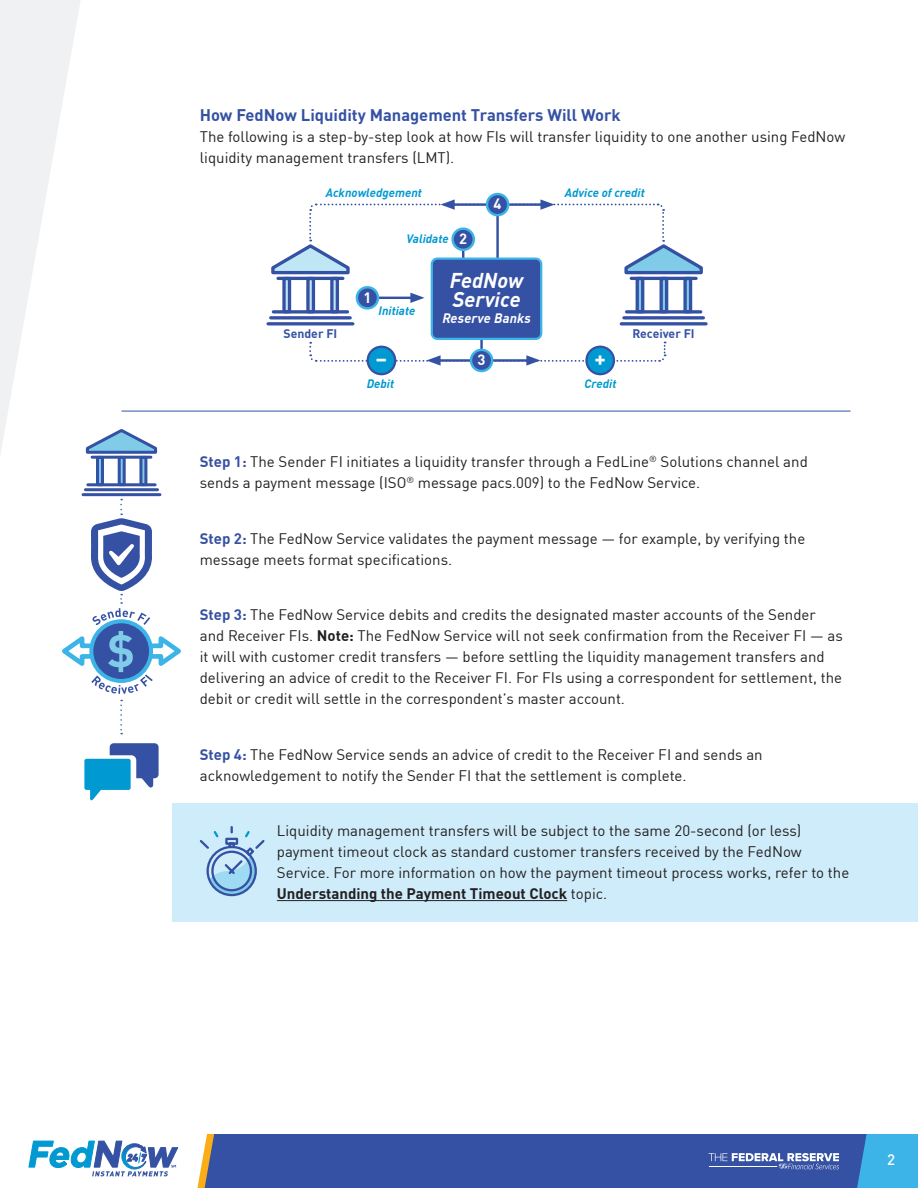
<style>
.page{position:relative;width:918px;height:1188px;background:#fff}
.page>*{position:absolute;margin:0;border:0;box-sizing:border-box;transform-origin:0 0}
.t1{font:italic 700 21px/19.5px "DINOT";color:#fff}
.t2{font:700 21px "DINOT";color:#fff}
.t3{font:700 16.5px "DINOT";color:#3551a3}
.t4{font:15px/21px "DINOT";color:#231f20}
.t5{font:700 15px "DINOT";color:#231f20}
.t6{font:500 15px "DINOT";color:#fff}
.t7{font:700 14.7px "DINOT";color:#fff}
.t8{font:italic 700 13.5px "DINOT";letter-spacing:.01em;color:#fff}
.t9{font:700 12.3px "DINOT";color:#3551a3}
.t10{font:italic 700 12px "DINOT";color:#0099d1}
.s1{font-style:normal;font-size:14.7px;color:#fff}
.s2{font-weight:700;color:#3551a3}
.s3{font-weight:700}
.s4{font-weight:400}
</style>
<div class="page">
<div style="left:173px;top:803px;width:745px;height:119px;background:#ceecf9"></div>
<hr style="left:122px;top:411px;width:728px;height:1px;background:#3551a3">
<svg style="left:120px;top:700px;width:2px;height:34px"></svg>
<hr style="left:277px;top:900px;width:290px;height:1px;background:#231f20">
<svg style="left:96px;top:477px;width:8px;height:6px"></svg>
<svg style="left:118px;top:477px;width:8px;height:6px"></svg>
<svg style="left:139px;top:477px;width:8px;height:6px"></svg>
<svg style="left:0;top:0;width:159px;height:477px"></svg>
<hr style="left:92px;top:456px;width:59px;height:3px;background:#3551a3">
<hr style="left:88px;top:483px;width:67px;height:3px;background:#3551a3">
<hr style="left:85px;top:488px;width:73px;height:3px;background:#3551a3">
<hr style="left:83px;top:493px;width:77px;height:3px;background:#3551a3">
<svg style="left:62px;top:499px;width:119px;height:195px"></svg>
<svg style="left:84px;top:743px;width:75px;height:58px"></svg>
<hr style="left:480px;top:325px;width:3px;height:29px;background:#3551a3">
<svg style="left:282px;top:280px;width:9px;height:30px"></svg>
<svg style="left:306px;top:280px;width:9px;height:30px"></svg>
<svg style="left:330px;top:280px;width:9px;height:30px"></svg>
<hr style="left:278px;top:277px;width:65px;height:3px;background:#3551a3">
<svg style="left:273px;top:310px;width:75px;height:4px"></svg>
<svg style="left:271px;top:316px;width:79px;height:4px"></svg>
<hr style="left:268px;top:322px;width:85px;height:3px;background:#3551a3">
<svg style="left:636px;top:280px;width:8px;height:30px"></svg>
<svg style="left:660px;top:280px;width:8px;height:30px"></svg>
<svg style="left:683px;top:280px;width:9px;height:30px"></svg>
<hr style="left:631px;top:277px;width:65px;height:3px;background:#3551a3">
<svg style="left:627px;top:310px;width:74px;height:4px"></svg>
<svg style="left:624px;top:316px;width:79px;height:4px"></svg>
<hr style="left:621px;top:322px;width:85px;height:3px;background:#3551a3">
<hr style="left:373px;top:297px;width:42px;height:2px;background:#3551a3">
<svg style="left:410px;top:293px;width:15px;height:10px"></svg>
<div style="left:357px;top:287px;width:21px;height:21px;background:#3551a3;border-radius:50%"></div>
<div style="left:356px;top:286px;width:23px;height:24px;border:2px solid #3cb4e7;border-radius:50%"></div>
<div style="left:432px;top:259px;width:109px;height:80px;background:#3551a3;border-radius:6px"></div>
<div style="left:431px;top:258px;width:111px;height:82px;border:2px solid #3cb4e7;border-radius:6px"></div>
<svg style="left:368px;top:347px;width:27px;height:27px"></svg>
<div style="left:367px;top:346px;width:29px;height:29px;border:2px solid #3551a3;border-radius:50%"></div>
<svg style="left:309px;top:342px;width:357px;height:24px"></svg>
<div style="left:471px;top:350px;width:21px;height:21px;background:#3551a3;border-radius:50%"></div>
<div style="left:470px;top:349px;width:23px;height:23px;border:2px solid #3cb4e7;border-radius:50%"></div>
<div style="left:586px;top:347px;width:28px;height:27px;background:#0099d1;border-radius:50%"></div>
<div style="left:585px;top:346px;width:30px;height:29px;border:2px solid #3551a3;border-radius:50%"></div>
<svg style="left:271px;top:199px;width:432px;height:77px"></svg>
<div style="left:487px;top:194px;width:21px;height:21px;background:#3551a3;border-radius:50%"></div>
<div style="left:486px;top:193px;width:23px;height:23px;border:2px solid #3cb4e7;border-radius:50%"></div>
<svg style="left:200px;top:827px;width:65px;height:70px"></svg>
<svg style="left:28px;top:1140px;width:151px;height:36px"></svg>
<svg style="left:197px;top:1134px;width:721px;height:54px;background:#3c5da9"></svg>
<hr style="left:709px;top:1166px;width:68px;height:1px;background:#fff">
<p class="t3" style="left:200px;top:102px;width:423px">How FedNow Liquidity Management Transfers Will Work</p>
<p class="t4" style="left:200px;top:124px;width:647px">The following is a step-by-step look at how FIs will transfer liquidity to one another using FedNow liquidity management transfers (LMT).</p>
<p class="t10" style="left:326px;top:183px;width:98px">Acknowledgement</p>
<p class="t10" style="left:565px;top:183px;width:81px">Advice of credit</p>
<p class="t7" style="left:494px;top:193px;width:9px">4</p>
<p class="t10" style="left:407px;top:229px;width:62px">Validate <span class="s1">2</span></p>
<p class="t7" style="left:363px;top:286px;width:9px">1</p>
<p class="t10" style="left:379px;top:302px;width:38px">Initiate</p>
<p class="t1" style="left:450px;top:268px;width:75px">FedNow<br>Service</p>
<p class="t8" style="left:442px;top:308px;width:90px">Reserve Banks</p>
<p class="t9" style="left:284px;top:324px;width:55px">Sender FI</p>
<p class="t9" style="left:633px;top:324px;width:64px">Receiver FI</p>
<p class="t2" style="left:376px;top:342px;width:13px">–</p>
<p class="t7" style="left:478px;top:348px;width:9px">3</p>
<p class="t2" style="left:595px;top:342px;width:13px">+</p>
<p class="t10" style="left:367px;top:374px;width:29px">Debit</p>
<p class="t10" style="left:585px;top:374px;width:33px">Credit</p>
<p class="t4" style="left:200px;top:450px;width:610px"><span class="s2">Step 1:</span> The Sender FI initiates a liquidity transfer through a FedLine<sup>®</sup> Solutions channel and sends a payment message (ISO<sup>®</sup> message pacs.009) to the FedNow Service.</p>
<p class="t4" style="left:200px;top:526px;width:607px"><span class="s2">Step 2:</span> The FedNow Service validates the payment message — for example, by verifying the message meets format specifications.</p>
<p class="t4" style="left:200px;top:603px;width:645px"><span class="s2">Step 3:</span> The FedNow Service debits and credits the designated master accounts of the Sender and Receiver FIs. <span class="s3">Note:</span> The FedNow Service will not seek confirmation from the Receiver FI — as it will with customer credit transfers — before settling the liquidity management transfers and delivering an advice of credit to the Receiver FI. For FIs using a correspondent for settlement, the</p>
<p class="t4" style="left:200px;top:687px;width:427px">debit or credit will settle in the correspondent’s master account.</p>
<p class="t4" style="left:200px;top:742px;width:564px"><span class="s2">Step 4:</span> The FedNow Service sends an advice of credit to the Receiver FI and sends an acknowledgement to notify the Sender FI that the settlement is complete.</p>
<p class="t4" style="left:277px;top:819px;width:574px">Liquidity management transfers will be subject to the same 20-second (or less) payment timeout clock as standard customer transfers received by the FedNow<br>Service. For more information on how the payment timeout process works, refer to the</p>
<p class="t5" style="left:277px;top:882px;width:332px">Understanding the Payment Timeout Clock <span class="s4">topic.</span></p>
<p class="t6" style="left:887px;top:1148px;width:9px">2</p>
</div>
